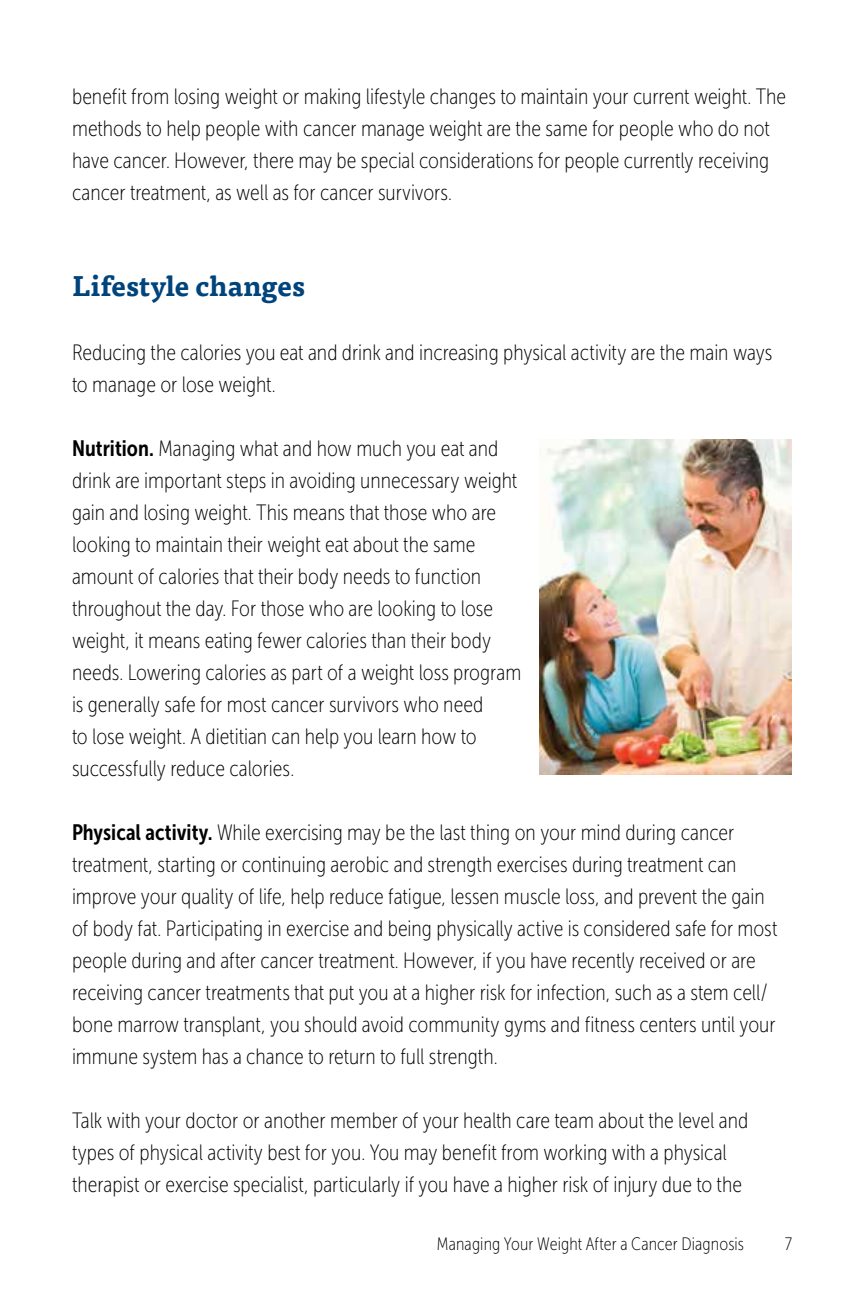
<style>
.page{position:relative;width:864px;height:1296px;background:#fff}
.page>*{position:absolute;margin:0;border:0;box-sizing:border-box;transform-origin:0 0}
.t1{font:700 28px "Tisa Pro";letter-spacing:-.005em;color:#00447c}
.t2{font:22.2px/32px "Museo Sans Cond 100";color:#000}
.t3{font:18px "Museo Sans Cond 100";letter-spacing:.01em;color:#000}
.s1{font-family:"Museo Sans Cond 700"}
</style>
<div class="page">
<img style="left:540px;top:439px;width:252px;height:335px">
<p class="t2" style="left:72px;top:81px;width:716px">benefit from losing weight or making lifestyle changes to maintain your current weight. The methods to help people with cancer manage weight are the same for people who do not have cancer. However, there may be special considerations for people currently receiving cancer treatment, as well as for cancer survivors.</p>
<p class="t1" style="left:72px;top:263px;width:235px">Lifestyle changes</p>
<p class="t2" style="left:72px;top:337px;width:702px">Reducing the calories you eat and drink and increasing physical activity are the main ways to manage or lose weight.</p>
<p class="t2" style="left:72px;top:433px;width:451px"><span class="s1">Nutrition.</span> Managing what and how much you eat and drink are important steps in avoiding unnecessary weight gain and losing weight. This means that those who are looking to maintain their weight eat about the same amount of calories that their body needs to function throughout the day. For those who are looking to lose weight, it means eating fewer calories than their body needs. Lowering calories as part of a weight loss program is generally safe for most cancer survivors who need<br>to lose weight. A dietitian can help you learn how to successfully reduce calories.</p>
<p class="t2" style="left:72px;top:817px;width:707px"><span class="s1">Physical activity.</span> While exercising may be the last thing on your mind during cancer treatment, starting or continuing aerobic and strength exercises during treatment can improve your quality of life, help reduce fatigue, lessen muscle loss, and prevent the gain of body fat. Participating in exercise and being physically active is considered safe for most people during and after cancer treatment. However, if you have recently received or are receiving cancer treatments that put you at a higher risk for infection, such as a stem cell/ bone marrow transplant, you should avoid community gyms and fitness centers until your immune system has a chance to return to full strength.</p>
<p class="t2" style="left:72px;top:1104px;width:678px">Talk with your doctor or another member of your health care team about the level and types of physical activity best for you. You may benefit from working with a physical therapist or exercise specialist, particularly if you have a higher risk of injury due to the</p>
<p class="t3" style="left:437px;top:1234px;width:309px">Managing Your Weight After a Cancer Diagnosis</p>
<p class="t3" style="left:785px;top:1234px;width:9px">7</p>
</div>
